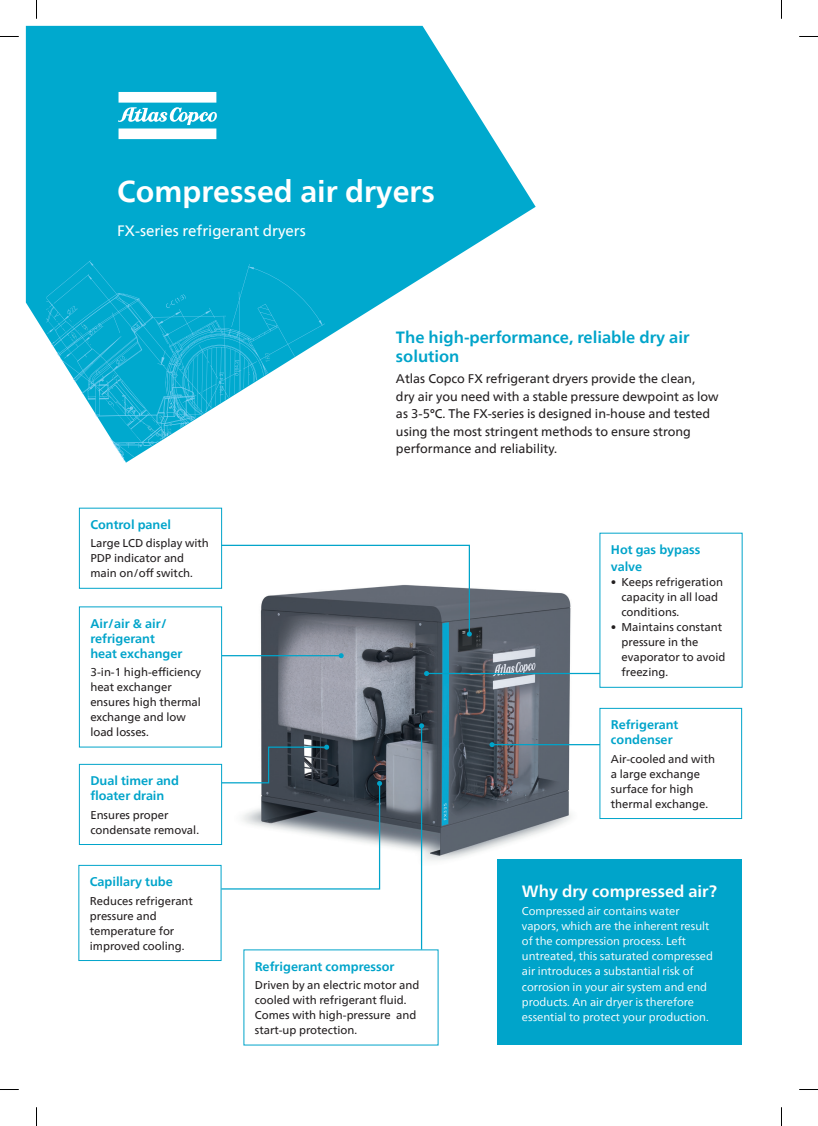
<style>
.page{position:relative;width:818px;height:1126px;background:#fff}
.page>*{position:absolute;margin:0;border:0;box-sizing:border-box;transform-origin:0 0}
.t1{font:700 30px "Neue Frutiger World";color:#fff}
.t2{font:700 16.25px/19.5px "Neue Frutiger World";color:#00a4ca}
.t3{font:700 16.25px "Neue Frutiger World";color:#fff}
.t4{font:15px "Neue Frutiger World";color:#fff}
.t5{font:12.5px/17.5px "Neue Frutiger World";color:#231f20}
.t6{font:700 12.5px/15px "Neue Frutiger World";color:#00a4ca}
.t7{font:11.25px/15px "Neue Frutiger World";color:#231f20}
.t8{font:11.25px/15px "Neue Frutiger World";color:#fff}
</style>
<div class="page">
<img style="left:208px;top:507px;width:418px;height:471px">
<hr style="left:222px;top:655px;width:119px;height:1px;background:#00a4ca">
<svg style="left:338px;top:653px;width:5px;height:5px"></svg>
<hr style="left:491px;top:744px;width:139px;height:1px;background:#00a4ca">
<svg style="left:489px;top:742px;width:5px;height:5px"></svg>
<hr style="left:426px;top:672px;width:189px;height:2px;background:#00a4ca">
<svg style="left:424px;top:671px;width:5px;height:5px"></svg>
<div style="left:79px;top:607px;width:142px;height:140px;background:#fff"></div>
<div style="left:79px;top:606px;width:143px;height:141px;border:1px solid #00a4ca"></div>
<div style="left:599px;top:708px;width:142px;height:110px;background:#fff"></div>
<div style="left:79px;top:764px;width:142px;height:80px;background:#fff"></div>
<div style="left:79px;top:764px;width:143px;height:80px;border:1px solid #00a4ca"></div>
<div style="left:244px;top:949px;width:194px;height:95px;background:#fff"></div>
<div style="left:79px;top:508px;width:142px;height:80px;background:#fff"></div>
<div style="left:79px;top:865px;width:142px;height:95px;background:#fff"></div>
<div style="left:78px;top:865px;width:143px;height:95px;border:1px solid #00a4ca"></div>
<div style="left:599px;top:533px;width:142px;height:154px;background:#fff"></div>
<svg style="left:26px;top:26px;width:509px;height:313px;fill:#00a9ce"></svg>
<div style="left:46px;top:260px;width:279px;height:83px;background:#00a9ce"></div>
<svg style="left:46px;top:294px;width:272px;height:168px"></svg>
<img style="left:194px;top:342px;width:3px;height:59px">
<img style="left:67px;top:317px;width:24px;height:28px">
<img style="left:249px;top:353px;width:20px;height:9px">
<img style="left:106px;top:363px;width:16px;height:20px">
<img style="left:147px;top:406px;width:25px;height:20px">
<svg style="left:118px;top:92px;width:99px;height:47px"></svg>
<div style="left:497px;top:859px;width:244px;height:186px;background:#00a4ca"></div>
<hr style="left:420px;top:725px;width:2px;height:224px;background:#00a4ca">
<svg style="left:419px;top:723px;width:5px;height:5px"></svg>
<svg style="left:220px;top:744px;width:162px;height:146px"></svg>
<svg style="left:220px;top:544px;width:251px;height:92px"></svg>
<svg style="left:0;top:36px;width:19px;height:1px"></svg>
<svg style="left:799px;top:36px;width:18px;height:1px"></svg>
<svg style="left:0;top:1089px;width:19px;height:1px"></svg>
<svg style="left:799px;top:1089px;width:18px;height:1px"></svg>
<svg style="left:36px;top:0;width:1px;height:19px"></svg>
<svg style="left:36px;top:1107px;width:1px;height:18px"></svg>
<h1 class="t1" style="left:117px;top:164px;width:319px">Compressed air dryers</h1>
<h3 class="t4" style="left:117px;top:218px;width:190px">FX-series refrigerant dryers</h3>
<p class="t6" style="left:90px;top:516px;width:82px">Control panel</p>
<p class="t7" style="left:90px;top:536px;width:120px">Large LCD display with<br>PDP indicator and main on/off switch.</p>
<p class="t6" style="left:90px;top:615px;width:93px">Air/air &amp; air/ refrigerant heat exchanger</p>
<p class="t7" style="left:90px;top:664px;width:112px">3-in-1 high-efficiency heat exchanger ensures high thermal exchange and low load losses.</p>
<p class="t6" style="left:90px;top:772px;width:90px;text-align:center">Dual timer and oater drain</p>
<p class="t7" style="left:90px;top:807px;width:110px">Ensures proper condensate removal.</p>
<p class="t6" style="left:90px;top:873px;width:85px">Capillary tube</p>
<p class="t7" style="left:90px;top:893px;width:105px">Reduces refrigerant pressure and temperature for improved cooling.</p>
<h2 class="t2" style="left:396px;top:327px;width:295px">The high-performance, reliable dry air solution</h2>
<p class="t5" style="left:396px;top:370px;width:324px">Atlas Copco FX refrigerant dryers provide the clean,<br>dry air you need with a stable pressure dewpoint as low as 3-5°C. The FX-series is designed in-house and tested using the most stringent methods to ensure strong performance and reliability.</p>
<p class="t6" style="left:610px;top:540px;width:91px;line-height:17.5px">Hot gas bypass valve</p>
<p class="t7" style="left:621px;top:575px;width:103px;text-indent:-11px">• Keeps refrigeration capacity in all load conditions.</p>
<p class="t7" style="left:621px;top:620px;width:105px;text-indent:-11px">• Maintains constant pressure in the evaporator to avoid freezing.</p>
<p class="t6" style="left:255px;top:958px;width:141px">Refrigerant compressor</p>
<p class="t7" style="left:255px;top:977px;width:166px">Driven by an electric motor and cooled with refrigerant uid.<br>Comes with high-pressure and start-up protection.</p>
<p class="t6" style="left:610px;top:716px;width:69px">Refrigerant condenser</p>
<p class="t7" style="left:610px;top:751px;width:106px">Air-cooled and with a large exchange surface for high thermal exchange.</p>
<h2 class="t3" style="left:521px;top:876px;width:196px">Why dry compressed air?</h2>
<p class="t8" style="left:521px;top:904px;width:192px">Compressed air contains water vapors, which are the inherent result of the compression process. Left untreated, this saturated compressed air introduces a substantial risk of corrosion in your air system and end products. An air dryer is therefore essential to protect your production.</p>
</div>
